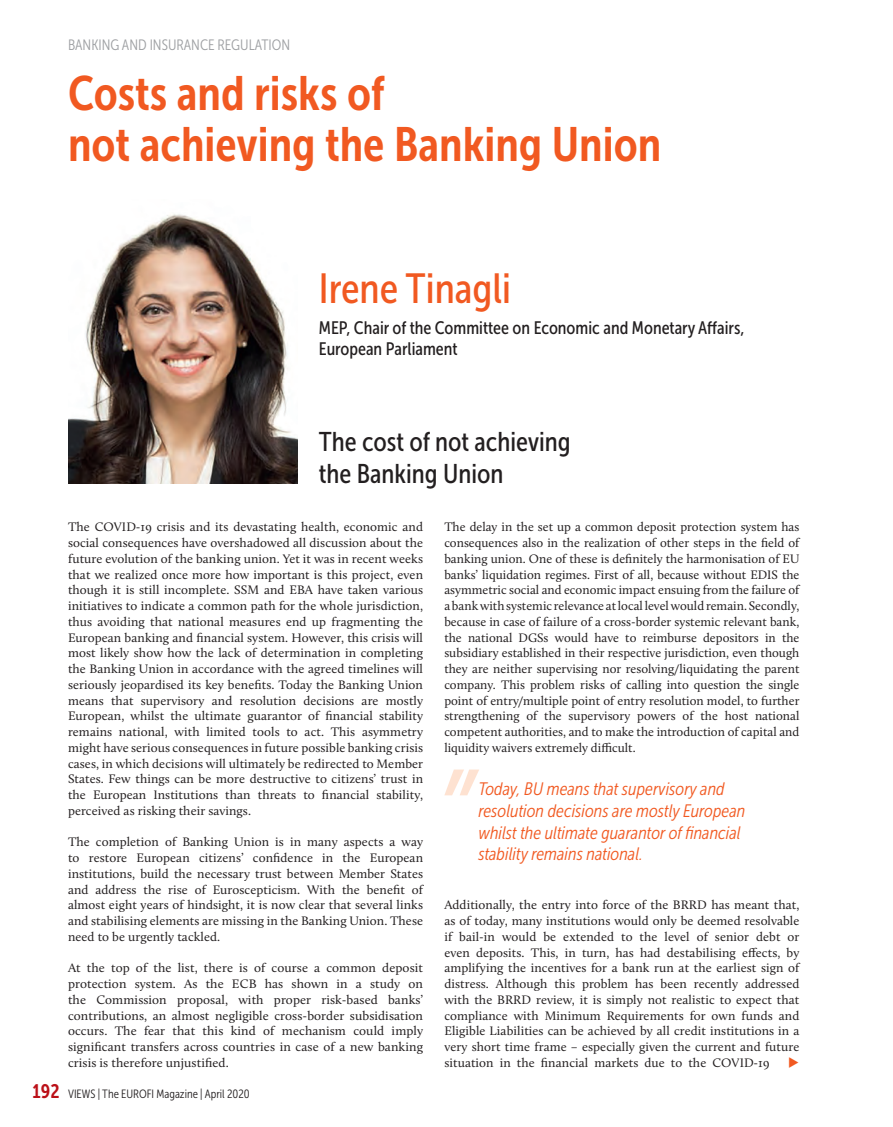
<style>
.page{position:relative;width:893px;height:1127px;background:#fff}
.page>*{position:absolute;margin:0;border:0;box-sizing:border-box;transform-origin:0 0}
.t1{font:48px/51px "Museo Sans Cond 700";color:#f15921}
.GRAND_Nom{font:42px "Museo Sans Cond 500";color:#f15921}
.GRAND_Titre{font:27px/32.4px "Museo Sans Cond 500";color:#231f20}
.t2{font:19.5px "Museo Sans Cond 700";color:#bb1018}
.t3{font:italic 18px/21.6px "Museo Sans Cond 300";color:#f15921}
.GRAND_Fonction{font:18px/21.6px "Museo Sans Cond 500";color:#231f20}
.t4{font:15px "Museo Sans Cond 300";color:#9d9fa2}
.Texte_Justifié{font:12.75px/15.8px "Calluna";letter-spacing:.005em;color:#231f20;text-align:justify}
.t5{font:12px "Museo Sans Cond 300";color:#231f20}
</style>
<div class="page">
<img style="left:68px;top:214px;width:230px;height:269px">
<svg style="left:444px;top:769px;width:35px;height:26px"></svg>
<p class="t4" style="left:68px;top:37px;width:224px">BANKING AND INSURANCE REGULATION</p>
<p class="t1" style="left:68px;top:68px;width:595px">Costs and risks of<br>not achieving the Banking Union</p>
<p class="GRAND_Nom" style="left:319px;top:266px;width:194px">Irene Tinagli</p>
<p class="GRAND_Fonction" style="left:319px;top:317px;width:427px">MEP, Chair of the Committee on Economic and Monetary Affairs,<br>European Parliament</p>
<p class="GRAND_Titre" style="left:319px;top:426px;width:253px">The cost of not achieving the Banking Union</p>
<p class="Texte_Justifié" style="left:68px;top:519px;width:357px">The COVID-19 crisis and its devastating health, economic and social consequences have overshadowed all discussion about the future evolution of the banking union. Yet it was in recent weeks that we realized once more how important is this project, even though it is still incomplete. SSM and EBA have taken various initiatives to indicate a common path for the whole jurisdiction, thus avoiding that national measures end up fragmenting the European banking and financial system. However, this crisis will most likely show how the lack of determination in completing the Banking Union in accordance with the agreed timelines will seriously jeopardised its key benefits. Today the Banking Union means that supervisory and resolution decisions are mostly European, whilst the ultimate guarantor of financial stability remains national, with limited tools to act. This asymmetry might have serious consequences in future possible banking crisis cases, in which decisions will ultimately be redirected to Member States. Few things can be more destructive to citizens’ trust in the European Institutions than threats to financial stability, perceived as risking their savings.</p>
<p class="Texte_Justifié" style="left:68px;top:834px;width:357px">The completion of Banking Union is in many aspects a way to restore European citizens’ confidence in the European institutions, build the necessary trust between Member States and address the rise of Euroscepticism. With the benefit of almost eight years of hindsight, it is now clear that several links and stabilising elements are missing in the Banking Union. These need to be urgently tackled.</p>
<p class="Texte_Justifié" style="left:68px;top:960px;width:357px">At the top of the list, there is of course a common deposit protection system. As the ECB has shown in a study on the Commission proposal, with proper risk-based banks’ contributions, an almost negligible cross-border subsidisation occurs. The fear that this kind of mechanism could imply significant transfers across countries in case of a new banking crisis is therefore unjustified.</p>
<p class="Texte_Justifié" style="left:444px;top:519px;width:357px">The delay in the set up a common deposit protection system has consequences also in the realization of other steps in the field of banking union. One of these is definitely the harmonisation of EU banks’ liquidation regimes. First of all, because without EDIS the asymmetric social and economic impact ensuing from the failure of a bank with systemic relevance at local level would remain. Secondly, because in case of failure of a cross-border systemic relevant bank, the national DGSs would have to reimburse depositors in the subsidiary established in their respective jurisdiction, even though they are neither supervising nor resolving/liquidating the parent company. This problem risks of calling into question the single point of entry/multiple point of entry resolution model, to further strengthening of the supervisory powers of the host national competent authorities, and to make the introduction of capital and liquidity waivers extremely difficult.</p>
<p class="t3" style="left:478px;top:778px;width:268px">Today, BU means that supervisory and resolution decisions are mostly European whilst the ultimate guarantor of financial stability remains national.</p>
<p class="Texte_Justifié" style="left:444px;top:897px;width:357px">Additionally, the entry into force of the BRRD has meant that, as of today, many institutions would only be deemed resolvable if bail-in would be extended to the level of senior debt or even deposits. This, in turn, has had destabilising effects, by amplifying the incentives for a bank run at the earliest sign of distress. Although this problem has been recently addressed with the BRRD review, it is simply not realistic to expect that compliance with Minimum Requirements for own funds and Eligible Liabilities can be achieved by all credit institutions in a very short time frame – especially given the current and future situation in the financial markets due to the COVID-19</p>
<p class="t2" style="left:33px;top:1080px;width:28px">192</p>
<p class="t5" style="left:68px;top:1087px;width:183px">VIEWS | The EUROFI Magazine | April 2020</p>
</div>
